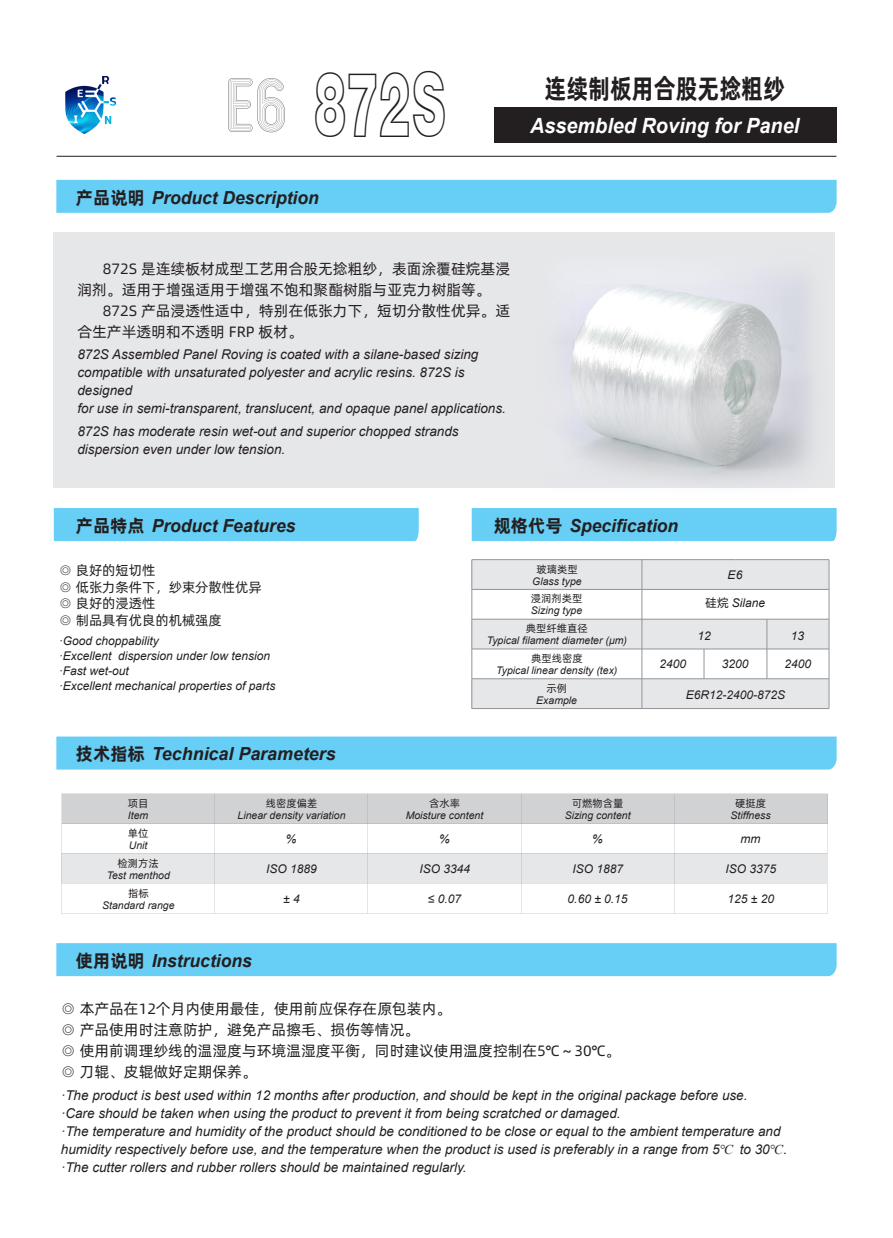
<style>
.page{position:relative;width:893px;height:1238px;background:#fff}
.page>*{position:absolute;margin:0;border:0;box-sizing:border-box;transform-origin:0 0}
.t1{font:90px "Swiss 721 BT Black Outline";color:#231f20;scale:.55 1}
.t2{font:700 27px "Alibaba Pu Hui Ti";color:#231f20;scale:.82 1}
.t3{font:italic 700 21px "Arial";color:#fff;scale:.95 1}
.t4{font:italic 700 18px "Arial";color:#231f20}
.t5{font:15px/21px "Alibaba Pu Hui Ti";color:#231f20}
.t6{font:italic 13.5px/18px "Arial";color:#231f20}
.t7{font:13.5px/16.5px "Alibaba Pu Hui Ti";color:#231f20}
.t8{font:italic 12px/15px "Arial";color:#231f20}
.t9{font:italic 10.5px "Arial";color:#231f20}
.t10{font:10.5px "Alibaba Pu Hui Ti";color:#231f20}
.s1{font-family:"Alibaba Pu Hui Ti";font-style:normal}
.s2{font-family:"Times New Roman"}
.s3{font-style:normal}
</style>
<div class="page">
<div style="left:62px;top:853px;width:765px;height:30px;background:#e6e7e9"></div>
<div style="left:62px;top:793px;width:765px;height:30px;background:#d1d2d4"></div>
<div style="left:472px;top:559px;width:357px;height:30px;background:#e6e7e9"></div>
<div style="left:472px;top:619px;width:357px;height:30px;background:#e6e7e9"></div>
<div style="left:472px;top:678px;width:357px;height:30px;background:#e6e7e9"></div>
<div style="left:54px;top:232px;width:781px;height:255px;background:#e6e7e9"></div>
<div style="left:494px;top:107px;width:342px;height:36px;background:#231f20"></div>
<hr style="left:57px;top:156px;width:779px;height:1px;background:#231f20">
<div style="left:56px;top:180px;width:781px;height:33px;background:#67cef5"></div>
<div style="left:56px;top:736px;width:781px;height:33px;background:#67cef5"></div>
<div style="left:56px;top:943px;width:781px;height:33px;background:#67cef5"></div>
<div style="left:54px;top:508px;width:365px;height:33px;background:#67cef5"></div>
<div style="left:472px;top:508px;width:365px;height:33px;background:#67cef5"></div>
<svg style="left:228px;top:78px;width:24px;height:54px"></svg>
<svg style="left:258px;top:78px;width:27px;height:54px"></svg>
<img style="left:530px;top:281px;width:299px;height:207px">
<img style="left:65px;top:75px;width:51px;height:59px">
<h1 class="t1" style="left:314px;top:50px;width:242px">872S</h1>
<h3 class="t4" style="left:76px;top:185px;width:244px"><span class="s1">产品说明</span> Product Description</h3>
<h2 class="t2" style="left:545px;top:67px;width:295px">连续制板用合股无捻粗纱</h2>
<h3 class="t3" style="left:530px;top:111px;width:285px">Assembled Roving for Panel</h3>
<p class="t5" style="left:77px;top:257px;width:434px;text-indent:26px">872S 是连续板材成型工艺用合股无捻粗纱，表面涂覆硅烷基浸润剂。适用于增强适用于增强不饱和聚酯树脂与亚克力树脂等。</p>
<p class="t5" style="left:77px;top:299px;width:434px;text-indent:26px">872S 产品浸透性适中，特别在低张力下，短切分散性优异。适合生产半透明和不透明 FRP 板材。</p>
<p class="t6" style="left:77px;top:346px;width:430px">872S Assembled Panel Roving is coated with a silane-based sizing compatible with unsaturated polyester and acrylic resins. 872S is designed<br>for use in semi-transparent, translucent, and opaque panel applications.</p>
<p class="t6" style="left:77px;top:422px;width:383px">872S has moderate resin wet-out and superior chopped strands dispersion even under low tension.</p>
<h3 class="t4" style="left:76px;top:513px;width:221px"><span class="s1">产品特点</span> Product Features</h3>
<h3 class="t4" style="left:494px;top:513px;width:186px"><span class="s1">规格代号</span> Specification</h3>
<p class="t10" style="left:536px;top:561px;width:43px">玻璃类型</p>
<p class="t9" style="left:532px;top:575px;width:51px">Glass type</p>
<p class="t10" style="left:531px;top:590px;width:53px">浸润剂类型</p>
<p class="t9" style="left:531px;top:603px;width:53px">Sizing type</p>
<p class="t10" style="left:531px;top:650px;width:53px">典型线密度</p>
<p class="t9" style="left:496px;top:663px;width:123px">Typical linear density (tex)</p>
<p class="t7" style="left:59px;top:561px;width:204px">◎ 良好的短切性<br>◎ 低张力条件下，纱束分散性优异◎ 良好的浸透性<br>◎ 制品具有优良的机械强度</p>
<p class="t8" style="left:59px;top:633px;width:218px">·Good choppability<br>·Excellent dispersion under low tension ·Fast wet-out<br>·Excellent mechanical properties of parts</p>
<p class="t8" style="left:728px;top:567px;width:16px">E6</p>
<p class="t8" style="left:705px;top:595px;width:62px"><span class="s1">硅烷</span> Silane</p>
<p class="t10" style="left:526px;top:620px;width:63px">典型纤维直径</p>
<p class="t9" style="left:487px;top:633px;width:142px">Typical filament diameter (μm)</p>
<p class="t10" style="left:546px;top:680px;width:22px">示例</p>
<p class="t9" style="left:536px;top:694px;width:42px">Example</p>
<p class="t8" style="left:697px;top:628px;width:15px">12</p>
<p class="t8" style="left:791px;top:628px;width:15px">13</p>
<p class="t8" style="left:659px;top:656px;width:28px">2400</p>
<p class="t8" style="left:722px;top:656px;width:28px">3200</p>
<p class="t8" style="left:784px;top:656px;width:28px">2400</p>
<p class="t8" style="left:686px;top:687px;width:101px">E6R12-2400-872S</p>
<h3 class="t4" style="left:76px;top:742px;width:261px"><span class="s1">技术指标</span> Technical Parameters</h3>
<p class="t10" style="left:128px;top:795px;width:22px">项目</p>
<p class="t9" style="left:128px;top:808px;width:22px">Item</p>
<p class="t10" style="left:266px;top:795px;width:53px">线密度偏差</p>
<p class="t9" style="left:238px;top:808px;width:109px">Linear density variation</p>
<p class="t10" style="left:429px;top:795px;width:32px">含水率</p>
<p class="t9" style="left:406px;top:808px;width:79px">Moisture content</p>
<p class="t10" style="left:572px;top:795px;width:53px">可燃物含量</p>
<p class="t9" style="left:565px;top:808px;width:67px">Sizing content</p>
<p class="t10" style="left:735px;top:795px;width:32px">硬挺度</p>
<p class="t9" style="left:730px;top:808px;width:42px">Stiffness</p>
<p class="t10" style="left:128px;top:825px;width:22px">单位</p>
<p class="t9" style="left:129px;top:838px;width:20px">Unit</p>
<p class="t10" style="left:118px;top:855px;width:43px">检测方法</p>
<p class="t9" style="left:107px;top:868px;width:65px">Test menthod</p>
<p class="t10" style="left:128px;top:885px;width:22px">指标</p>
<p class="t9" style="left:102px;top:898px;width:74px">Standard range</p>
<p class="t8" style="left:286px;top:831px;width:12px">%</p>
<p class="t8" style="left:439px;top:831px;width:12px">%</p>
<p class="t8" style="left:592px;top:831px;width:12px">%</p>
<p class="t8" style="left:740px;top:831px;width:21px">mm</p>
<p class="t8" style="left:266px;top:861px;width:52px">ISO 1889</p>
<p class="t8" style="left:419px;top:861px;width:52px">ISO 3344</p>
<p class="t8" style="left:573px;top:861px;width:52px">ISO 1887</p>
<p class="t8" style="left:725px;top:861px;width:52px">ISO 3375</p>
<p class="t8" style="left:283px;top:891px;width:18px">± 4</p>
<p class="t8" style="left:428px;top:891px;width:35px">≤ 0.07</p>
<p class="t8" style="left:568px;top:891px;width:61px">0.60 ± 0.15</p>
<p class="t8" style="left:727px;top:891px;width:48px">125 ± 20</p>
<h3 class="t4" style="left:76px;top:948px;width:177px"><span class="s1">使用说明</span> Instructions</h3>
<p class="t5" style="left:61px;top:997px;width:561px">◎ 本产品在12个月内使用最佳，使用前应保存在原包装内。<br>◎ 产品使用时注意防护，避免产品擦毛、损伤等情况。<br>◎ 使用前调理纱线的温湿度与环境温湿度平衡，同时建议使用温度控制在5℃～30℃。◎ 刀辊、皮辊做好定期保养。</p>
<p class="t6" style="left:61px;top:1086px;width:727px">·The product is best used within 12 months after production, and should be kept in the original package before use.<br>·Care should be taken when using the product to prevent it from being scratched or damaged.<br>·The temperature and humidity of the product should be conditioned to be close or equal to the ambient temperature and humidity respectively before use, and the temperature when the product is used is preferably in a range from 5<span class="s2">℃</span> to 30<span class="s2">℃</span><span class="s3">. </span>·The cutter rollers and rubber rollers should be maintained regularly.</p>
</div>
